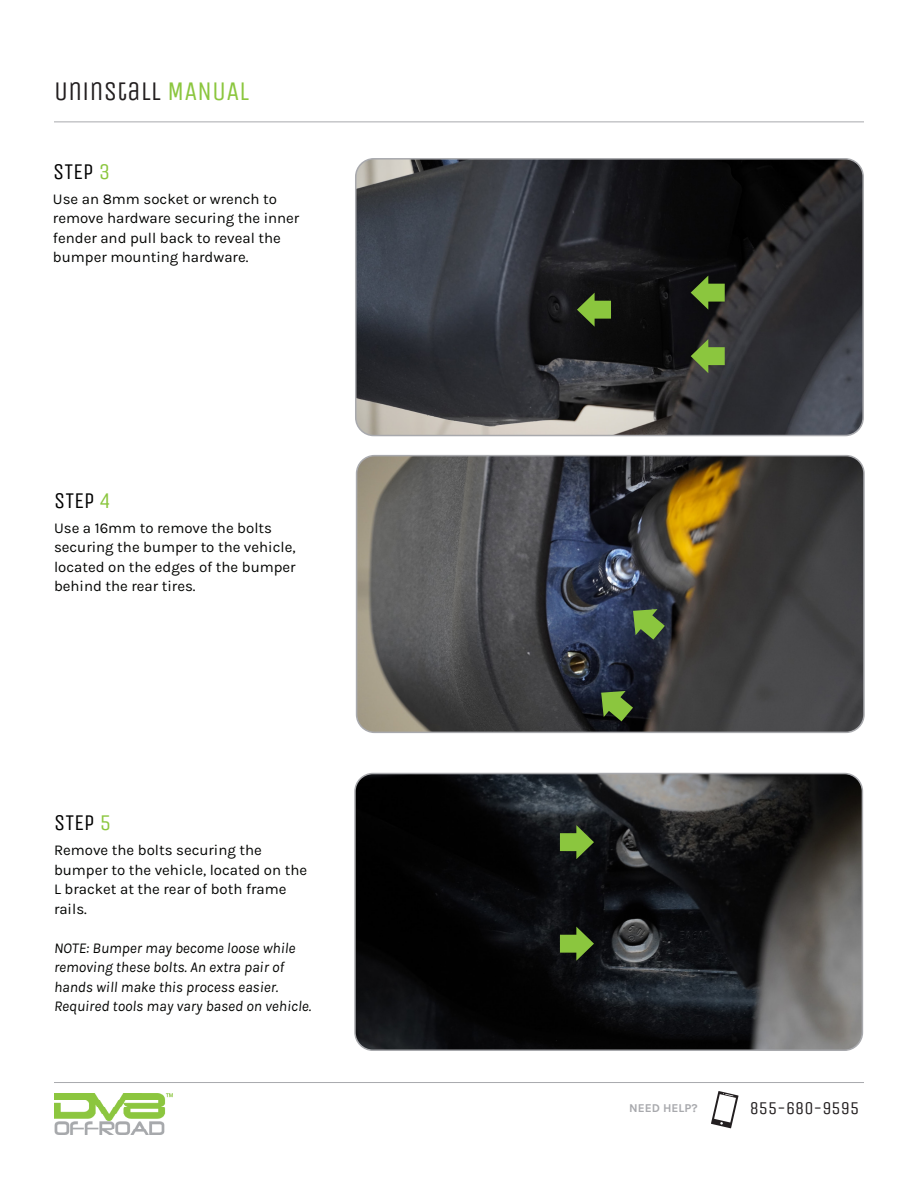
<style>
.page{position:relative;width:918px;height:1188px;background:#fff}
.page>*{position:absolute;margin:0;border:0;box-sizing:border-box;transform-origin:0 0}
.t1{font:27px "Unica One";color:#231f20}
.t2{font:22.5px "Unica One";color:#010101}
.t3{font:18px "Unica One";color:#231f20}
.t4{font:15px/19.5px "Karla";color:#040503}
.t5{font:italic 15px/19.5px "Karla";color:#040503}
.t6{font:700 12px "Karla";color:#a8a9ad}
.s1{color:#8bc63e}
</style>
<div class="page">
<img style="left:357px;top:774px;width:505px;height:276px">
<div style="left:354px;top:773px;width:509px;height:278px;border:2px solid #a8a9ad;border-radius:18px"></div>
<svg style="left:560px;top:825px;width:34px;height:34px"></svg>
<img style="left:356px;top:161px;width:505px;height:275px">
<div style="left:355px;top:158px;width:509px;height:278px;border:2px solid #a8a9ad;border-radius:18px"></div>
<hr style="left:54px;top:122px;width:810px;height:1px;background:#a8a9ad">
<img style="left:54px;top:1093px;width:119px;height:41px">
<hr style="left:54px;top:1082px;width:810px;height:1px;background:#a8a9ad">
<svg style="left:711px;top:1091px;width:28px;height:37px"></svg>
<img style="left:357px;top:456px;width:505px;height:276px">
<div style="left:356px;top:455px;width:509px;height:278px;border:2px solid #a8a9ad;border-radius:18px"></div>
<svg style="left:633px;top:609px;width:32px;height:31px"></svg>
<svg style="left:560px;top:927px;width:34px;height:34px"></svg>
<svg style="left:601px;top:691px;width:32px;height:30px"></svg>
<svg style="left:577px;top:293px;width:34px;height:34px"></svg>
<svg style="left:691px;top:339px;width:34px;height:34px"></svg>
<svg style="left:691px;top:276px;width:34px;height:34px"></svg>
<p class="t1" style="left:54px;top:76px;width:197px">UNINSTALL <span class="s1">MANUAL</span></p>
<p class="t2" style="left:53px;top:158px;width:58px">STEP <span class="s1">3</span></p>
<p class="t4" style="left:53px;top:188px;width:248px">Use an 8mm socket or wrench to remove hardware securing the inner fender and pull back to reveal the bumper mounting hardware.</p>
<p class="t2" style="left:54px;top:487px;width:58px">STEP <span class="s1">4</span></p>
<p class="t4" style="left:54px;top:517px;width:243px">Use a 16mm to remove the bolts securing the bumper to the vehicle, located on the edges of the bumper behind the rear tires.</p>
<p class="t2" style="left:54px;top:809px;width:58px">STEP <span class="s1">5</span></p>
<p class="t4" style="left:54px;top:840px;width:255px">Remove the bolts securing the bumper to the vehicle, located on the<br>L bracket at the rear of both frame rails.</p>
<p class="t5" style="left:54px;top:937px;width:259px">NOTE: Bumper may become loose while removing these bolts. An extra pair of hands will make this process easier.<br>Required tools may vary based on vehicle.</p>
<p class="t6" style="left:629px;top:1100px;width:70px">NEED HELP?</p>
<p class="t3" style="left:750px;top:1097px;width:111px">855-680-9595</p>
</div>
